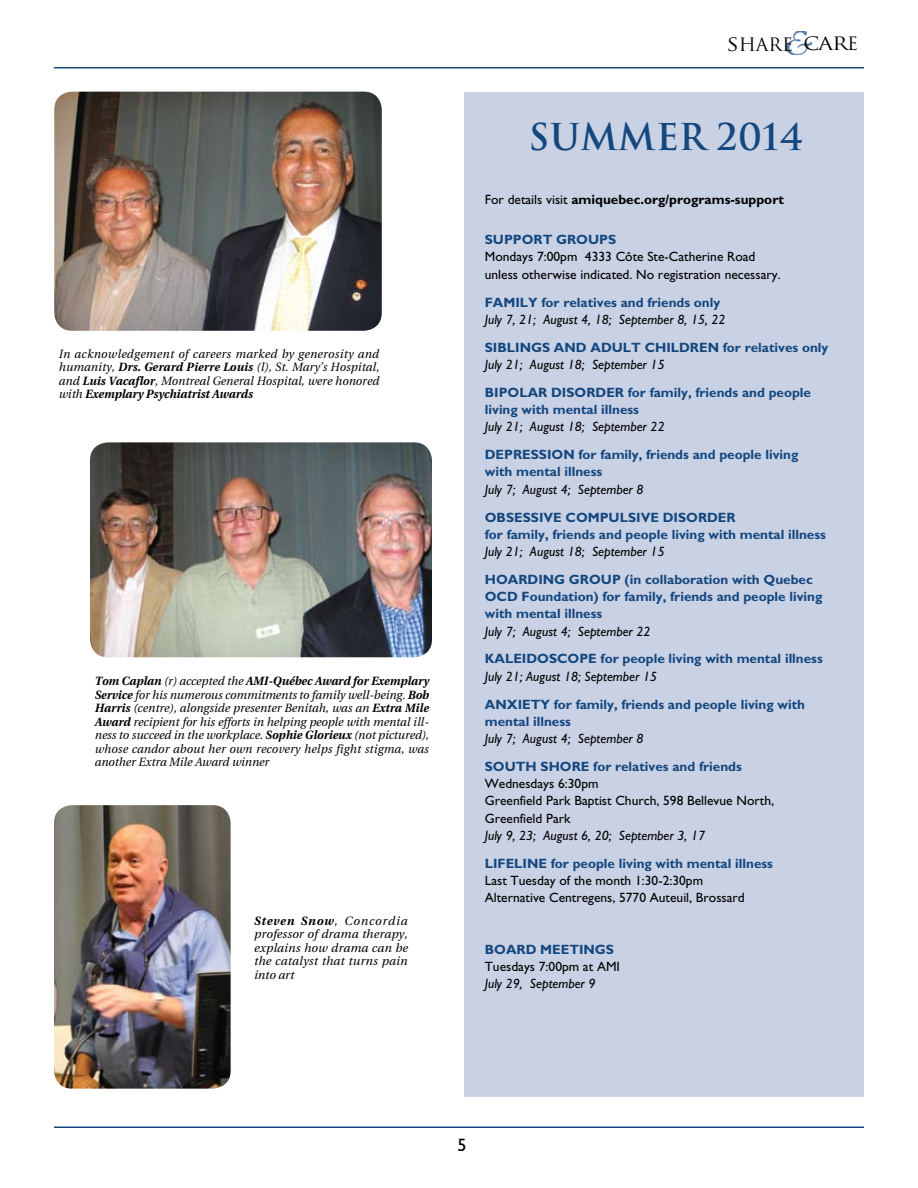
<style>
.page{position:relative;width:918px;height:1188px;background:#fff}
.page>*{position:absolute;margin:0;border:0;box-sizing:border-box;transform-origin:0 0}
.t1{font:700 36px "Trajan";letter-spacing:.005em;color:#14477e}
.t2{font:18px "Trajan";color:#000;scale:1.2 1}
.t3{font:18px "Gill Sans";color:#000}
.t4{font:700 13.5px/17.2px "Gill Sans";color:#14477e}
.t5{font:italic 13.5px "Gill Sans";color:#000}
.t6{font:13.5px/17.2px "Gill Sans";color:#000}
.t7{font:700 13.5px "Gill Sans";color:#000}
.t8{font:italic 12px/13.5px "Utopia";letter-spacing:.015em;color:#000;text-align:justify}
.s1{font-weight:700}
.s2{font-weight:400}
</style>
<div class="page">
<hr style="left:54px;top:1126px;width:810px;height:2px;background:#14477e">
<hr style="left:54px;top:67px;width:810px;height:2px;background:#14477e">
<img style="left:787px;top:32px;width:25px;height:22px">
<div style="left:465px;top:92px;width:399px;height:1005px;background:#c9d1e4"></div>
<img style="left:90px;top:442px;width:342px;height:215px">
<img style="left:54px;top:92px;width:328px;height:239px">
<img style="left:54px;top:805px;width:177px;height:284px">
<p class="t8" style="left:59px;top:347px;width:322px">In acknowledgement of careers marked by generosity and humanity, <span class="s1">Drs. Gerard Pierre Louis</span> (l), St. Mary’s Hospital, and <span class="s1">Luis Vacaflor</span>, Montreal General Hospital, were honored with <span class="s1">Exemplary Psychiatrist Awards</span></p>
<p class="t8" style="left:94px;top:675px;width:336px"><span class="s1">Tom Caplan</span> (r) accepted the <span class="s1">AMI-Québec Award for Exemplary Service</span> for his numerous commitments to family well-being. <span class="s1">Bob Harris</span> (centre), alongside presenter Benitah, was an <span class="s1">Extra Mile Award</span> recipient for his efforts in helping people with mental ill&shy;ness to succeed in the workplace. <span class="s1">Sophie Glorieux</span> (not pictured), whose candor about her own recovery helps fight stigma, was another Extra Mile Award winner</p>
<p class="t8" style="left:254px;top:914px;width:155px"><span class="s1">Steven Snow</span>, Concordia professor of drama therapy, explains how drama can be the catalyst that turns pain into art</p>
<h2 class="t2" style="left:726px;top:33px;width:111px">SHARE CARE</h2>
<h1 class="t1" style="left:529px;top:115px;width:277px">SUMMER 2014</h1>
<p class="t7" style="left:485px;top:191px;width:301px"><span class="s2">For details visit</span> amiquebec.org/programs-support</p>
<p class="t4" style="left:485px;top:231px;width:133px">SUPPORT GROUPS</p>
<p class="t6" style="left:485px;top:248px;width:297px">Mondays 7:00pm 4333 Côte Ste-Catherine Road unless otherwise indicated. No registration necessary.</p>
<p class="t4" style="left:485px;top:293px;width:237px">FAMILY for relatives and friends only</p>
<p class="t5" style="left:485px;top:312px;width:242px">July 7, 21; August 4, 18; September 8, 15, 22</p>
<p class="t4" style="left:485px;top:338px;width:345px">SIBLINGS AND ADULT CHILDREN for relatives only</p>
<p class="t5" style="left:485px;top:357px;width:181px">July 21; August 18; September 15</p>
<p class="t4" style="left:485px;top:384px;width:328px">BIPOLAR DISORDER for family, friends and people living with mental illness</p>
<p class="t5" style="left:485px;top:419px;width:181px">July 21; August 18; September 22</p>
<p class="t4" style="left:485px;top:446px;width:315px">DEPRESSION for family, friends and people living with mental illness</p>
<p class="t5" style="left:485px;top:481px;width:160px">July 7; August 4; September 8</p>
<p class="t4" style="left:485px;top:508px;width:343px">OBSESSIVE COMPULSIVE DISORDER<br>for family, friends and people living with mental illness</p>
<p class="t5" style="left:485px;top:544px;width:181px">July 21; August 18; September 15</p>
<p class="t4" style="left:485px;top:571px;width:339px">HOARDING GROUP (in collaboration with Quebec<br>OCD Foundation) for family, friends and people living with mental illness</p>
<p class="t5" style="left:485px;top:623px;width:167px">July 7; August 4; September 22</p>
<p class="t4" style="left:485px;top:650px;width:340px">KALEIDOSCOPE for people living with mental illness</p>
<p class="t5" style="left:485px;top:668px;width:174px">July 21; August 18; September 15</p>
<p class="t4" style="left:485px;top:695px;width:322px">ANXIETY for family, friends and people living with mental illness</p>
<p class="t5" style="left:485px;top:731px;width:160px">July 7; August 4; September 8</p>
<p class="t4" style="left:485px;top:758px;width:259px">SOUTH SHORE for relatives and friends</p>
<p class="t6" style="left:485px;top:775px;width:291px">Wednesdays 6:30pm<br>Greenfield Park Baptist Church, 598 Bellevue North,<br>Greenfield Park</p>
<p class="t5" style="left:485px;top:828px;width:222px">July 9, 23; August 6, 20; September 3, 17</p>
<p class="t4" style="left:485px;top:855px;width:290px">LIFELINE for people living with mental illness</p>
<p class="t6" style="left:485px;top:872px;width:261px">Last Tuesday of the month 1:30-2:30pm<br>Alternative Centregens, 5770 Auteuil, Brossard</p>
<p class="t4" style="left:485px;top:941px;width:131px">BOARD MEETINGS</p>
<p class="t6" style="left:485px;top:958px;width:137px">Tuesdays 7:00pm at AMI</p>
<p class="t5" style="left:485px;top:976px;width:112px">July 29, September 9</p>
<h2 class="t3" style="left:457px;top:1134px;width:10px">5</h2>
</div>
